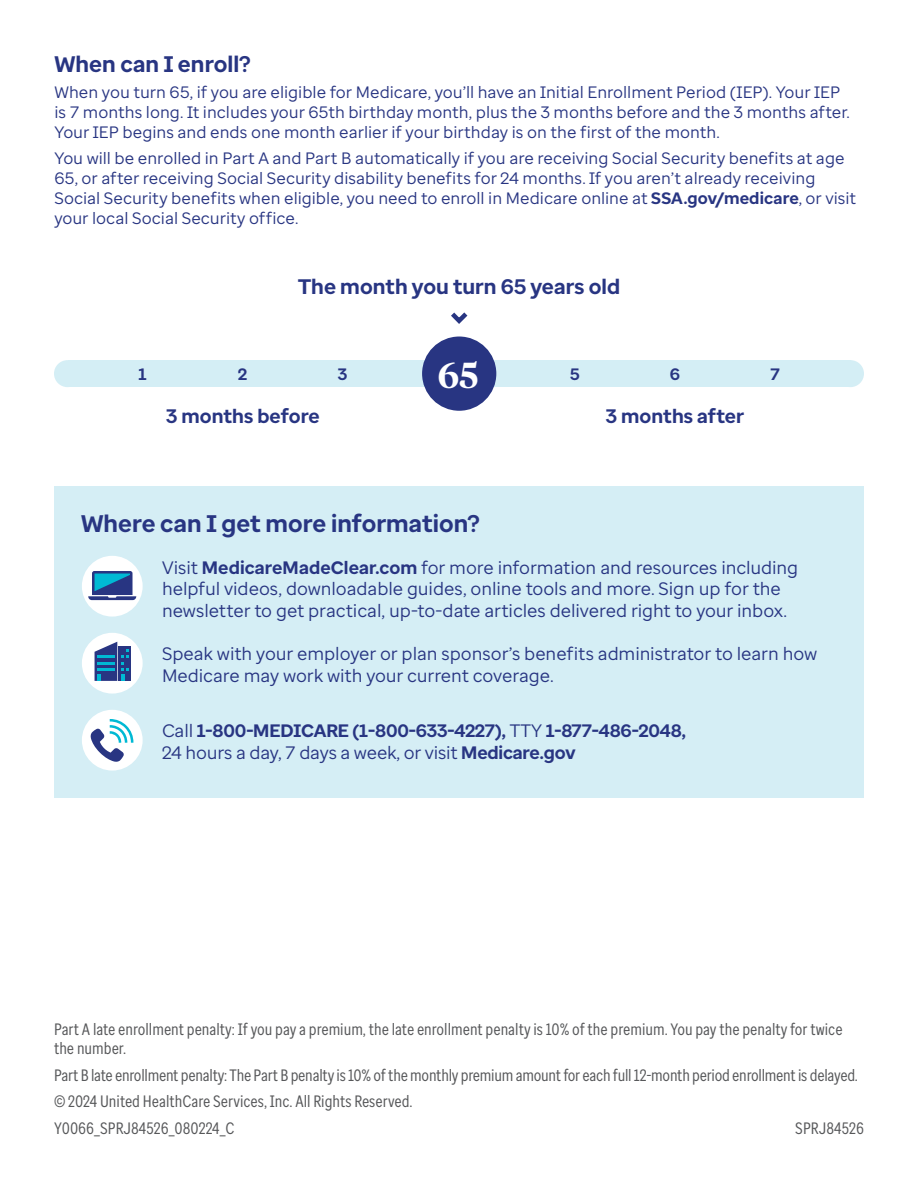
<style>
.page{position:relative;width:918px;height:1188px;background:#fff}
.page>*{position:absolute;margin:0;border:0;box-sizing:border-box;transform-origin:0 0}
.t1{font:600 36px "UHC Serif Headline";color:#fff}
.t2{font:700 24px "Enterprise Sans";color:#283582}
.t3{font:700 22.5px "Enterprise Sans";letter-spacing:.005em;color:#283582}
.t4{font:700 21px "Enterprise Sans";letter-spacing:.005em;color:#283582}
.t5{font:700 19.5px "Enterprise Sans";letter-spacing:.005em;color:#283582}
.t6{font:18px/21.6px "Enterprise Sans";letter-spacing:-.005em;color:#283582}
.t7{font:700 18px/21.6px "Enterprise Sans";letter-spacing:-.01em;color:#283582}
.t8{font:16.5px/19.8px "Enterprise Sans";color:#283582}
.t9{font:16.5px/26.5px "Enterprise Sans Cond";color:#57585a}
.t10{font:700 16.5px "Enterprise Sans";color:#283582}
.s1{font-weight:700}
.s2{font-weight:400}
</style>
<div class="page">
<div style="left:68px;top:360px;width:783px;height:27px;background:#d4eef5"></div>
<div style="left:837px;top:360px;width:27px;height:27px;background:#d4eef5;border-radius:50%"></div>
<div style="left:54px;top:360px;width:27px;height:27px;background:#d4eef5;border-radius:50%"></div>
<div style="left:422px;top:337px;width:74px;height:74px;background:#283582;border-radius:50%"></div>
<svg style="left:451px;top:312px;width:17px;height:12px"></svg>
<div style="left:54px;top:487px;width:810px;height:311px;background:#d5eef5"></div>
<div style="left:82px;top:633px;width:61px;height:61px;background:#fff;border-radius:50%"></div>
<div style="left:119px;top:647px;width:12px;height:34px;background:#283582"></div>
<svg style="left:95px;top:642px;width:34px;height:39px"></svg>
<div style="left:82px;top:556px;width:61px;height:61px;background:#fff;border-radius:50%"></div>
<svg style="left:88px;top:571px;width:48px;height:29px"></svg>
<div style="left:82px;top:710px;width:61px;height:61px;background:#fff;border-radius:50%"></div>
<svg style="left:90px;top:719px;width:44px;height:43px"></svg>
<p class="t3" style="left:54px;top:49px;width:198px">When can I enroll?</p>
<p class="t8" style="left:54px;top:82px;width:797px">When you turn 65, if you are eligible for Medicare, you’ll have an Initial Enrollment Period (IEP). Your IEP is 7 months long. It includes your 65th birthday month, plus the 3 months before and the 3 months after.<br>Your IEP begins and ends one month earlier if your birthday is on the first of the month.</p>
<p class="t8" style="left:54px;top:148px;width:803px">You will be enrolled in Part A and Part B automatically if you are receiving Social Security benefits at age 65, or after receiving Social Security disability benefits for 24 months. If you aren’t already receiving Social Security benefits when eligible, you need to enroll in Medicare online at <span class="s1">SSA.gov/medicare</span>, or visit your local Social Security office.</p>
<p class="t4" style="left:298px;top:273px;width:324px">The month you turn 65 years old</p>
<p class="t1" style="left:438px;top:350px;width:42px">65</p>
<p class="t10" style="left:138px;top:363px;width:10px">1</p>
<p class="t10" style="left:238px;top:363px;width:11px">2</p>
<p class="t10" style="left:338px;top:363px;width:11px">3</p>
<p class="t10" style="left:570px;top:363px;width:11px">5</p>
<p class="t10" style="left:670px;top:363px;width:12px">6</p>
<p class="t10" style="left:770px;top:363px;width:11px">7</p>
<p class="t5" style="left:606px;top:403px;width:140px">3 months after</p>
<p class="t5" style="left:166px;top:403px;width:155px">3 months before</p>
<p class="t2" style="left:81px;top:508px;width:400px">Where can I get more information?</p>
<p class="t6" style="left:162px;top:556px;width:638px">Visit <span class="s1">MedicareMadeClear.com</span> for more information and resources including helpful videos, downloadable guides, online tools and more. Sign up for the newsletter to get practical, up-to-date articles delivered right to your inbox.</p>
<p class="t6" style="left:162px;top:643px;width:657px">Speak with your employer or plan sponsor’s benefits administrator to learn how<br>Medicare may work with your current coverage.</p>
<p class="t7" style="left:162px;top:720px;width:526px"><span class="s2">Call</span> 1-800-MEDICARE (1-800-633-4227), <span class="s2">TTY</span> 1-877-486-2048,<br><span class="s2">24 hours a day, 7 days a week, or visit</span> Medicare.gov</p>
<p class="t9" style="left:54px;top:1019px;width:790px;line-height:19.8px">Part A late enrollment penalty: If you pay a premium, the late enrollment penalty is 10% of the premium. You pay the penalty for twice the number.</p>
<p class="t9" style="left:54px;top:1062px;width:805px">Part B late enrollment penalty: The Part B penalty is 10% of the monthly premium amount for each full 12-month period enrollment is delayed. © 2024 United HealthCare Services, Inc. All Rights Reserved.<br>Y0066_SPRJ84526_080224_C</p>
<p class="t9" style="left:795px;top:1115px;width:70px">SPRJ84526</p>
</div>
